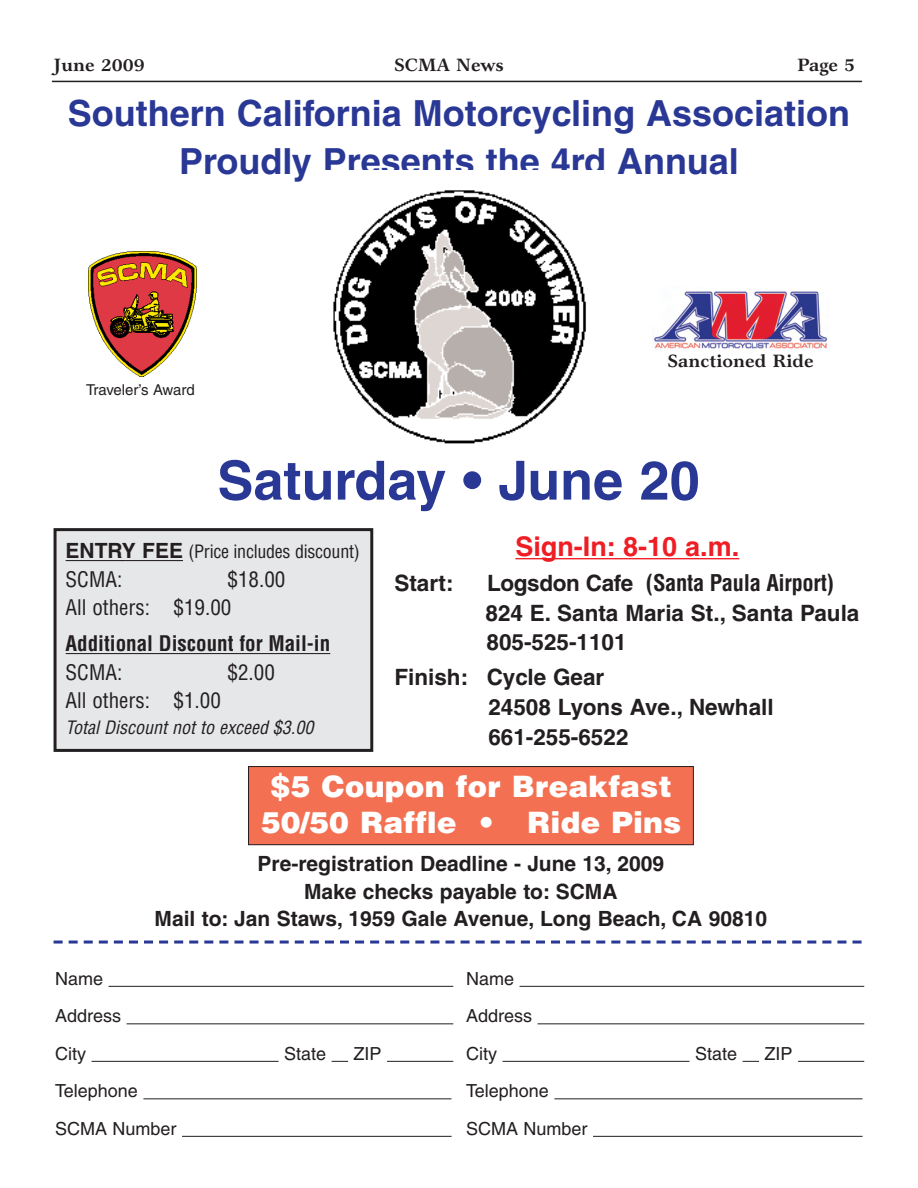
<style>
.page{position:relative;width:918px;height:1188px;background:#fff}
.page>*{position:absolute;margin:0;border:0;box-sizing:border-box;transform-origin:0 0}
.t1{font:700 54px "Helvetica";color:#293795}
.t2{font:700 36px/48px "Helvetica";color:#293795;text-align:center}
.t3{font:900 30px/36px "Helvetica";color:#fff;text-align:center}
.t4{font:700 27px "Helvetica";color:#ee1e24}
.t5{font:700 22.5px/30px "Helvetica";color:#231f20}
.t6{font:700 21px/27.8px "Helvetica";color:#231f20;text-align:center}
.t7{font:condensed 21px/28.5px "Helvetica";color:#231f20}
.t8{font:700 condensed 21px "Helvetica";color:#231f20}
.t9{font:18px/37.5px "Helvetica";color:#231f20}
.t10{font:700 18px "Garth Graphic";color:#231f20}
.t11{font:condensed 18px "Helvetica";letter-spacing:-.015em;color:#231f20}
.t12{font:italic condensed 18px "Helvetica";color:#231f20}
.t13{font:15px "Helvetica";letter-spacing:-.01em;color:#231f20}
.s1{font-weight:700;font-stretch:normal;font-size:21px}
.s2{font-stretch:condensed}
</style>
<div class="page">
<hr style="left:52px;top:81px;width:810px;height:1px;background:#231f20">
<div style="left:249px;top:767px;width:444px;height:78px;background:#f37052"></div>
<div style="left:248px;top:766px;width:446px;height:79px;border:1px solid #231f20"></div>
<img style="left:88px;top:251px;width:108px;height:126px">
<div style="left:57px;top:531px;width:313px;height:218px;background:#e6e7e9"></div>
<div style="left:54px;top:528px;width:319px;height:224px;border:3px solid #231f20"></div>
<hr style="left:66px;top:560px;width:57px;height:1px;background:#231f20">
<hr style="left:122px;top:560px;width:61px;height:1px;background:#231f20">
<hr style="left:66px;top:653px;width:264px;height:1px;background:#231f20">
<hr style="left:515px;top:558px;width:101px;height:1px;background:#ee1e24">
<hr style="left:623px;top:558px;width:116px;height:1px;background:#ee1e24">
<img style="left:654px;top:291px;width:174px;height:58px">
<img style="left:333px;top:190px;width:253px;height:254px">
<svg style="left:54px;top:941px;width:808px;height:3px"></svg>
<hr style="left:109px;top:986px;width:344px;height:1px;background:#231f20">
<hr style="left:127px;top:1023px;width:326px;height:1px;background:#231f20">
<hr style="left:92px;top:1061px;width:187px;height:1px;background:#231f20">
<svg style="left:332px;top:1061px;width:16px;height:1px"></svg>
<hr style="left:387px;top:1061px;width:66px;height:1px;background:#231f20">
<hr style="left:143px;top:1098px;width:308px;height:1px;background:#231f20">
<hr style="left:182px;top:1136px;width:270px;height:1px;background:#231f20">
<hr style="left:520px;top:986px;width:344px;height:1px;background:#231f20">
<hr style="left:538px;top:1023px;width:326px;height:1px;background:#231f20">
<hr style="left:503px;top:1061px;width:187px;height:1px;background:#231f20">
<svg style="left:743px;top:1061px;width:16px;height:1px"></svg>
<hr style="left:798px;top:1061px;width:66px;height:1px;background:#231f20">
<hr style="left:554px;top:1098px;width:308px;height:1px;background:#231f20">
<hr style="left:593px;top:1136px;width:270px;height:1px;background:#231f20">
<p class="t10" style="left:53px;top:58px;width:93px">June 2009</p>
<p class="t10" style="left:394px;top:58px;width:111px">SCMA News</p>
<p class="t10" style="left:797px;top:58px;width:60px">Page 5</p>
<h2 class="t2" style="left:68px;top:92px;width:784px">Southern California Motorcycling Association<br>Proudly Presents the 4rd Annual</h2>
<p class="t13" style="left:86px;top:384px;width:110px">Traveler’s Award</p>
<p class="t10" style="left:668px;top:354px;width:148px">Sanctioned Ride</p>
<h1 class="t1" style="left:217px;top:461px;width:484px">Saturday • June 20</h1>
<p class="t11" style="left:66px;top:545px;width:296px"><span class="s1">ENTRY FEE</span> (Price includes discount)</p>
<p class="t7" style="left:66px;top:567px;width:58px">SCMA:</p>
<p class="t4" style="left:515px;top:537px;width:225px">Sign-In: 8-10 a.m.</p>
<p class="t7" style="left:66px;top:567px;width:221px;text-indent:162px">$18.00<br>All others: $19.00</p>
<p class="t8" style="left:66px;top:636px;width:266px">Additional Discount for Mail-in</p>
<p class="t7" style="left:66px;top:660px;width:58px">SCMA:</p>
<p class="t7" style="left:228px;top:660px;width:49px">$2.00</p>
<p class="t7" style="left:66px;top:688px;width:157px">All others: $1.00</p>
<p class="t12" style="left:66px;top:720px;width:253px">Total Discount not to exceed $3.00</p>
<h3 class="t3" style="left:261px;top:771px;width:422px">$5 Coupon for Breakfast<br>50/50 Raffle • Ride Pins</h3>
<p class="t5" style="left:394px;top:570px;width:61px">Start:</p>
<p class="t5" style="left:486px;top:570px;width:375px">Logsdon Cafe <span class="s2">(Santa Paula Airport)<br></span>824 E. Santa Maria St., Santa Paula<br>805-525-1101</p>
<p class="t5" style="left:488px;top:664px;width:287px;text-indent:-94px">Finish: Cycle Gear<br>24508 Lyons Ave., Newhall<br>661-255-6522</p>
<p class="t9" style="left:55px;top:961px;width:68px">Name<br>Address<br>City</p>
<p class="t6" style="left:155px;top:852px;width:614px">Pre-registration Deadline - June 13, 2009<br>Make checks payable to: SCMA<br>Mail to: Jan Staws, 1959 Gale Avenue, Long Beach, CA 90810</p>
<p class="t9" style="left:284px;top:1036px;width:44px">State</p>
<p class="t9" style="left:354px;top:1036px;width:30px">ZIP</p>
<p class="t9" style="left:466px;top:961px;width:68px">Name<br>Address<br>City</p>
<p class="t9" style="left:695px;top:1036px;width:44px">State</p>
<p class="t9" style="left:765px;top:1036px;width:30px">ZIP</p>
<p class="t9" style="left:55px;top:1074px;width:123px">Telephone<br>SCMA Number</p>
<p class="t9" style="left:466px;top:1074px;width:123px">Telephone<br>SCMA Number</p>
</div>
